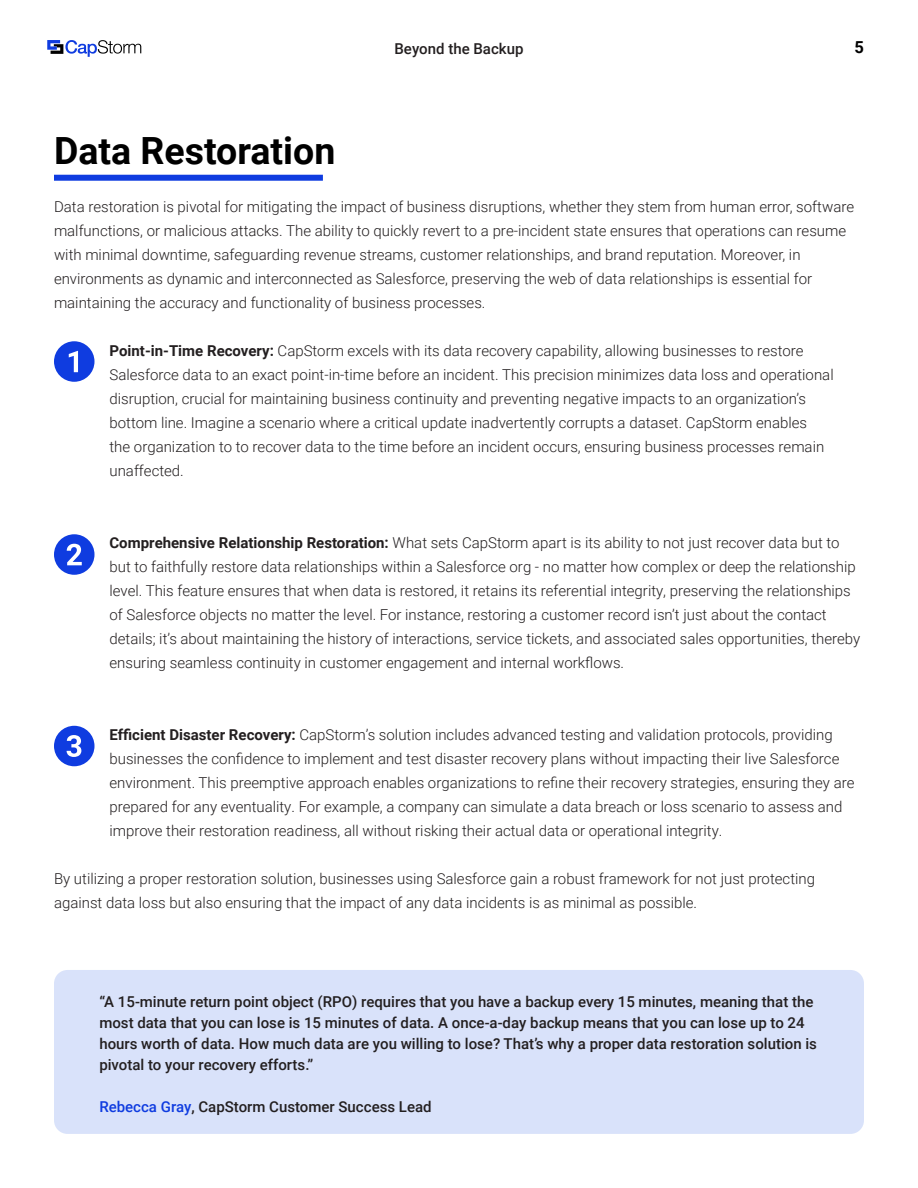
<style>
.page{position:relative;width:918px;height:1188px;background:#fff}
.page>*{position:absolute;margin:0;border:0;box-sizing:border-box;transform-origin:0 0}
.Headline{font:700 37.5px "Roboto";color:#000}
.t1{font:700 16.5px "Roboto";color:#000}
.Body_Indention{font:300 15px/24px "Roboto";color:#231f20}
.Body_Copy{font:300 15px/24px "Roboto";color:#231f20}
.Body_Copy-2{font:500 15px/21px "Roboto";color:#231f20}
.s1{font-weight:700}
.s2{color:#0f3ce0}
</style>
<div class="page">
<svg style="left:47px;top:40px;width:94px;height:17px"></svg>
<div style="left:54px;top:970px;width:810px;height:164px;background:#d9e2fa;border-radius:14px"></div>
<div style="left:54px;top:175px;width:269px;height:6px;background:#0f3ce0"></div>
<div style="left:54px;top:341px;width:40px;height:41px;background:#0f3ce0;border-radius:50%"></div>
<svg style="left:69px;top:351px;width:9px;height:21px"></svg>
<div style="left:54px;top:534px;width:40px;height:41px;background:#0f3ce0;border-radius:50%"></div>
<svg style="left:67px;top:544px;width:15px;height:21px"></svg>
<div style="left:54px;top:726px;width:40px;height:40px;background:#0f3ce0;border-radius:50%"></div>
<svg style="left:67px;top:735px;width:14px;height:22px"></svg>
<p class="Body_Copy-2" style="left:394px;top:37px;width:131px">Beyond the Backup</p>
<p class="t1" style="left:855px;top:35px;width:11px">5</p>
<p class="Headline" style="left:54px;top:124px;width:283px">Data Restoration</p>
<p class="Body_Copy" style="left:54px;top:194px;width:802px">Data restoration is pivotal for mitigating the impact of business disruptions, whether they stem from human error, software malfunctions, or malicious attacks. The ability to quickly revert to a pre-incident state ensures that operations can resume with minimal downtime, safeguarding revenue streams, customer relationships, and brand reputation. Moreover, in environments as dynamic and interconnected as Salesforce, preserving the web of data relationships is essential for maintaining the accuracy and functionality of business processes.</p>
<p class="Body_Indention" style="left:110px;top:338px;width:726px"><span class="s1">Point-in-Time Recovery:</span> CapStorm excels with its data recovery capability, allowing businesses to restore Salesforce data to an exact point-in-time before an incident. This precision minimizes data loss and operational disruption, crucial for maintaining business continuity and preventing negative impacts to an organization’s bottom line. Imagine a scenario where a critical update inadvertently corrupts a dataset. CapStorm enables<br>the organization to to recover data to the time before an incident occurs, ensuring business processes remain unaffected.</p>
<p class="Body_Indention" style="left:110px;top:530px;width:752px"><span class="s1">Comprehensive Relationship Restoration:</span> What sets CapStorm apart is its ability to not just recover data but to but to faithfully restore data relationships within a Salesforce org - no matter how complex or deep the relationship level. This feature ensures that when data is restored, it retains its referential integrity, preserving the relationships of Salesforce objects no matter the level. For instance, restoring a customer record isn’t just about the contact details; it’s about maintaining the history of interactions, service tickets, and associated sales opportunities, thereby ensuring seamless continuity in customer engagement and internal workflows.</p>
<p class="Body_Indention" style="left:110px;top:722px;width:747px"><span class="s1">Efficient Disaster Recovery:</span> CapStorm’s solution includes advanced testing and validation protocols, providing businesses the confidence to implement and test disaster recovery plans without impacting their live Salesforce environment. This preemptive approach enables organizations to refine their recovery strategies, ensuring they are prepared for any eventuality. For example, a company can simulate a data breach or loss scenario to assess and improve their restoration readiness, all without risking their actual data or operational integrity.</p>
<p class="Body_Copy" style="left:54px;top:866px;width:763px">By utilizing a proper restoration solution, businesses using Salesforce gain a robust framework for not just protecting against data loss but also ensuring that the impact of any data incidents is as minimal as possible.</p>
<p class="Body_Copy-2" style="left:99px;top:991px;width:719px">“A 15-minute return point object (RPO) requires that you have a backup every 15 minutes, meaning that the most data that you can lose is 15 minutes of data. A once-a-day backup means that you can lose up to 24 hours worth of data. How much data are you willing to lose? That’s why a proper data restoration solution is pivotal to your recovery efforts.”</p>
<p class="Body_Copy-2" style="left:99px;top:1096px;width:334px"><span class="s2">Rebecca Gray</span>, CapStorm Customer Success Lead</p>
</div>
